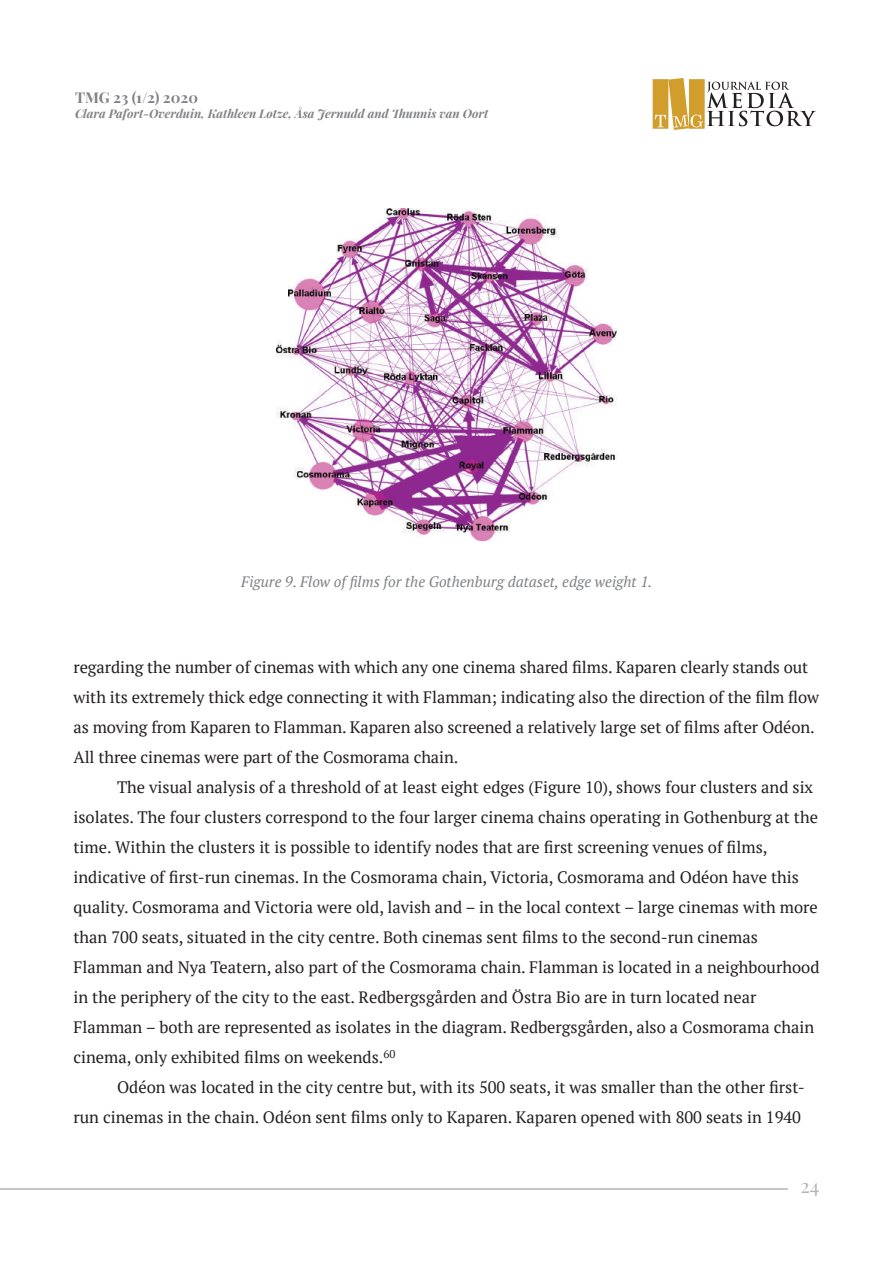
<style>
.page{position:relative;width:893px;height:1263px;background:#fff}
.page>*{position:absolute;margin:0;border:0;box-sizing:border-box;transform-origin:0 0}
.t1{font:19.5px "Playfair Display";color:#b2b3b7}
.t2{font:16.5px/30px "PT Serif";color:#231f20}
.t3{font:italic 15px "PT Serif";color:#808285}
.t4{font:700 15px "Playfair Display";color:#808285}
.t5{font:italic 700 12px "Playfair Display";color:#808285}
</style>
<div class="page">
<svg style="left:653px;top:78px;width:163px;height:52px"></svg>
<hr style="left:0;top:1188px;width:788px;height:2px;background:#b2b3b7">
<img style="left:276px;top:208px;width:341px;height:333px">
<p class="t4" style="left:75px;top:86px;width:124px">TMG 23 (1/2) 2020</p>
<p class="t5" style="left:75px;top:104px;width:415px">Clara Pafort-Overduin, Kathleen Lotze, Åsa Jernudd and Thunnis van Oort</p>
<p class="t3" style="left:241px;top:572px;width:412px">Figure 9. Flow of films for the Gothenburg dataset, edge weight 1.</p>
<p class="t2" style="left:74px;top:652px;width:747px">regarding the number of cinemas with which any one cinema shared films. Kaparen clearly stands out with its extremely thick edge connecting it with Flamman; indicating also the direction of the film flow as moving from Kaparen to Flamman. Kaparen also screened a relatively large set of films after Odéon.<br>All three cinemas were part of the Cosmorama chain.</p>
<p class="t2" style="left:74px;top:772px;width:747px;text-indent:44px">The visual analysis of a threshold of at least eight edges (Figure 10), shows four clusters and six isolates. The four clusters correspond to the four larger cinema chains operating in Gothenburg at the time. Within the clusters it is possible to identify nodes that are first screening venues of films, indicative of first-run cinemas. In the Cosmorama chain, Victoria, Cosmorama and Odéon have this quality. Cosmorama and Victoria were old, lavish and – in the local context – large cinemas with more than 700 seats, situated in the city centre. Both cinemas sent films to the second-run cinemas Flamman and Nya Teatern, also part of the Cosmorama chain. Flamman is located in a neighbourhood in the periphery of the city to the east. Redbergsgården and Östra Bio are in turn located near Flamman – both are represented as isolates in the diagram. Redbergsgården, also a Cosmorama chain cinema, only exhibited films on weekends.<sup>60</sup></p>
<p class="t2" style="left:74px;top:1072px;width:733px;text-align:right">Odéon was located in the city centre but, with its 500 seats, it was smaller than the other first-<br>run cinemas in the chain. Odéon sent films only to Kaparen. Kaparen opened with 800 seats in 1940</p>
<p class="t1" style="left:800px;top:1171px;width:20px">24</p>
</div>
